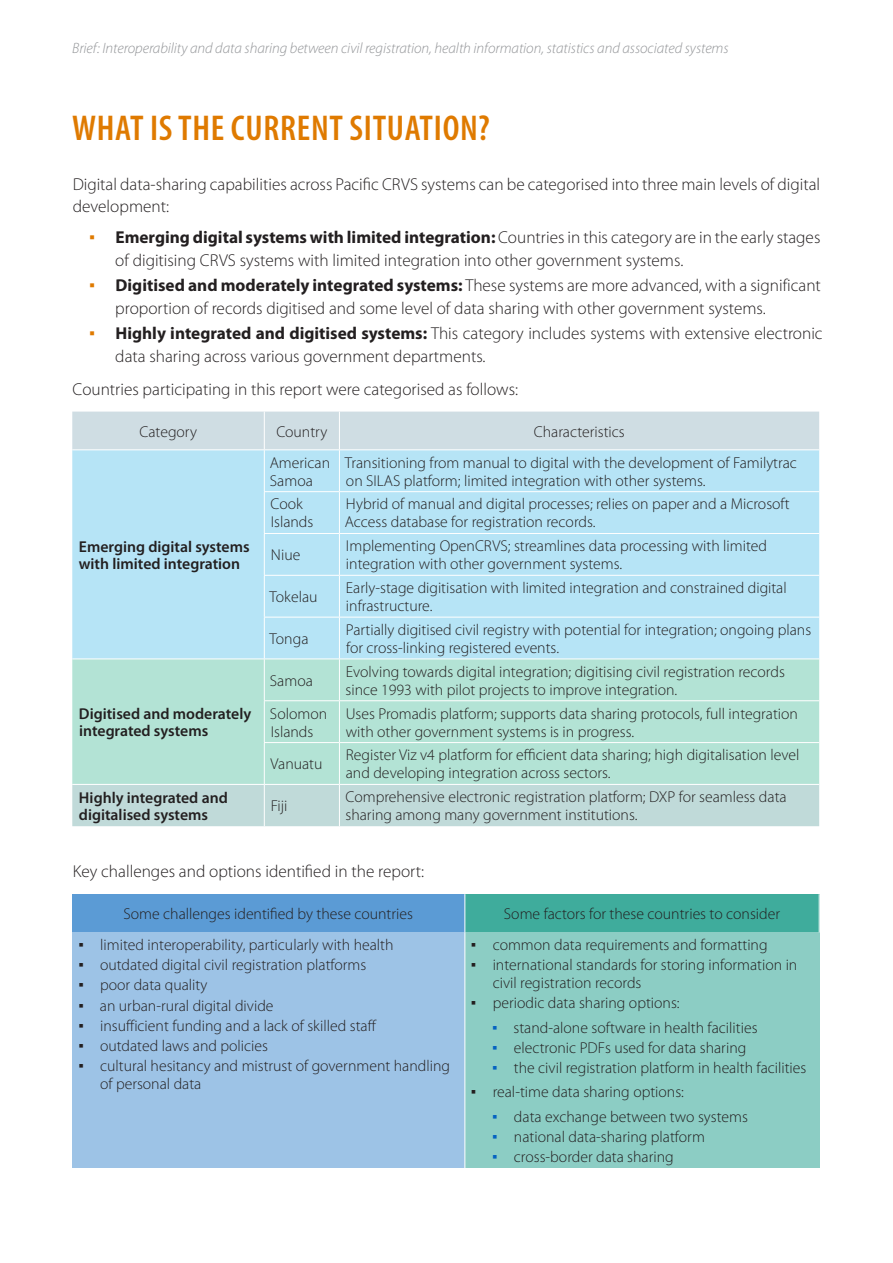
<style>
.page{position:relative;width:893px;height:1263px;background:#fff}
.page>*{position:absolute;margin:0;border:0;box-sizing:border-box;transform-origin:0 0}
.Heading_1{font:600 condensed 36px "Myriad Pro";letter-spacing:.02em;color:#df7a00}
.Body_text{font:300 17.25px/22.5px "Myriad Pro";color:#231f20}
.Table_text{font:300 15.75px/18px "Myriad Pro";color:#231f20}
.Table_Left_text_first_column{font:600 15.75px/17.4px "Myriad Pro";color:#231f20}
.Table_header_text{font:300 15.75px "Myriad Pro";color:#231f20}
.t1{font:italic 300 15px "Myriad Pro";letter-spacing:-.005em;color:#939598}
.s1{font-family:"Arial";font-weight:400;color:#df7a00}
.s2{font-weight:700}
.s3{font-family:"Arial";font-weight:400}
.s4{font-family:"Arial";font-weight:400;color:#0563c1}
</style>
<div class="page">
<div style="left:72px;top:412px;width:747px;height:37px;background:#cfdde3"></div>
<div style="left:72px;top:450px;width:747px;height:208px;background:#b6e4f6"></div>
<div style="left:72px;top:659px;width:747px;height:125px;background:#b3e3d5"></div>
<div style="left:72px;top:785px;width:747px;height:41px;background:#c0dad9"></div>
<hr style="left:264px;top:412px;width:1px;height:37px;background:#fff">
<hr style="left:339px;top:412px;width:1px;height:37px;background:#fff">
<hr style="left:264px;top:450px;width:1px;height:41px;background:#fff">
<hr style="left:339px;top:450px;width:1px;height:41px;background:#fff">
<hr style="left:264px;top:492px;width:1px;height:41px;background:#fff">
<hr style="left:264px;top:534px;width:1px;height:41px;background:#fff">
<hr style="left:264px;top:491px;width:75px;height:1px;background:#fff">
<hr style="left:264px;top:533px;width:75px;height:1px;background:#fff">
<hr style="left:339px;top:492px;width:1px;height:41px;background:#fff">
<hr style="left:339px;top:534px;width:1px;height:41px;background:#fff">
<hr style="left:339px;top:491px;width:480px;height:1px;background:#fff">
<hr style="left:339px;top:533px;width:480px;height:1px;background:#fff">
<hr style="left:264px;top:576px;width:1px;height:41px;background:#fff">
<hr style="left:264px;top:575px;width:75px;height:1px;background:#fff">
<hr style="left:339px;top:576px;width:1px;height:41px;background:#fff">
<hr style="left:339px;top:575px;width:480px;height:1px;background:#fff">
<hr style="left:264px;top:617px;width:1px;height:41px;background:#fff">
<hr style="left:264px;top:617px;width:75px;height:1px;background:#fff">
<hr style="left:339px;top:617px;width:1px;height:41px;background:#fff">
<hr style="left:339px;top:617px;width:480px;height:1px;background:#fff">
<hr style="left:264px;top:659px;width:1px;height:41px;background:#fff">
<hr style="left:339px;top:659px;width:1px;height:41px;background:#fff">
<hr style="left:264px;top:701px;width:1px;height:41px;background:#fff">
<hr style="left:264px;top:700px;width:75px;height:1px;background:#fff">
<hr style="left:339px;top:701px;width:1px;height:41px;background:#fff">
<hr style="left:339px;top:700px;width:480px;height:1px;background:#fff">
<hr style="left:264px;top:743px;width:1px;height:41px;background:#fff">
<hr style="left:264px;top:742px;width:75px;height:1px;background:#fff">
<hr style="left:339px;top:743px;width:1px;height:41px;background:#fff">
<hr style="left:339px;top:742px;width:480px;height:1px;background:#fff">
<hr style="left:264px;top:785px;width:1px;height:41px;background:#fff">
<hr style="left:339px;top:785px;width:1px;height:41px;background:#fff">
<div style="left:72px;top:894px;width:393px;height:38px;background:#5b9bd5"></div>
<div style="left:465px;top:894px;width:354px;height:38px;background:#3fac9c"></div>
<div style="left:72px;top:932px;width:393px;height:236px;background:#9dc3e6"></div>
<div style="left:465px;top:932px;width:354px;height:236px;background:#8ccdc4"></div>
<hr style="left:464px;top:894px;width:1px;height:38px;background:#fff">
<hr style="left:464px;top:932px;width:1px;height:236px;background:#fff">
<p class="t1" style="left:72px;top:39px;width:658px">Brief: Interoperability and data sharing between civil registration, health information, statistics and associated systems</p>
<p class="Heading_1" style="left:72px;top:106px;width:419px">WHAT IS THE CURRENT SITUATION?</p>
<p class="Body_text" style="left:73px;top:173px;width:749px">Digital data-sharing capabilities across Pacific CRVS systems can be categorised into three main levels of digital development:</p>
<p class="Body_text" style="left:115px;top:226px;width:707px;text-indent:-26px"><span class="s1">▪</span> <span class="s2">Emerging digital systems with limited integration:</span> Countries in this category are in the early stages of digitising CRVS systems with limited integration into other government systems.</p>
<p class="Body_text" style="left:115px;top:274px;width:707px;text-indent:-26px"><span class="s1">▪</span> <span class="s2">Digitised and moderately integrated systems:</span> These systems are more advanced, with a significant proportion of records digitised and some level of data sharing with other government systems.</p>
<p class="Body_text" style="left:115px;top:322px;width:709px;text-indent:-26px"><span class="s1">▪</span> <span class="s2">Highly integrated and digitised systems:</span> This category includes systems with extensive electronic data sharing across various government departments.</p>
<p class="Body_text" style="left:73px;top:378px;width:447px">Countries participating in this report were categorised as follows:</p>
<p class="Table_header_text" style="left:140px;top:422px;width:59px">Category</p>
<p class="Table_header_text" style="left:276px;top:422px;width:52px">Country</p>
<p class="Table_header_text" style="left:534px;top:422px;width:92px">Characteristics</p>
<p class="Table_Left_text_first_column" style="left:79px;top:537px;width:172px">Emerging digital systems with limited integration</p>
<p class="Table_Left_text_first_column" style="left:79px;top:704px;width:174px">Digitised and moderately integrated systems</p>
<p class="Table_text" style="left:270px;top:453px;width:62px">American<br>Samoa</p>
<p class="Table_text" style="left:345px;top:453px;width:454px">Transitioning from manual to digital with the development of Familytrac on SILAS platform; limited integration with other systems.</p>
<p class="Table_text" style="left:270px;top:495px;width:44px">Cook<br>Islands</p>
<p class="Table_text" style="left:345px;top:495px;width:446px">Hybrid of manual and digital processes; relies on paper and a Microsoft<br>Access database for registration records.</p>
<p class="Table_text" style="left:271px;top:546px;width:31px">Niue</p>
<p class="Table_text" style="left:346px;top:537px;width:423px">Implementing OpenCRVS; streamlines data processing with limited integration with other government systems.</p>
<p class="Table_text" style="left:270px;top:588px;width:49px">Tokelau</p>
<p class="Table_text" style="left:346px;top:579px;width:442px">Early-stage digitisation with limited integration and constrained digital infrastructure.</p>
<p class="Table_text" style="left:270px;top:629px;width:40px">Tonga</p>
<p class="Table_text" style="left:346px;top:620px;width:467px">Partially digitised civil registry with potential for integration; ongoing plans for cross-linking registered events.</p>
<p class="Table_text" style="left:270px;top:671px;width:44px">Samoa</p>
<p class="Table_text" style="left:345px;top:662px;width:441px">Evolving towards digital integration; digitising civil registration records since 1993 with pilot projects to improve integration.</p>
<p class="Table_text" style="left:270px;top:704px;width:59px">Solomon<br>Islands</p>
<p class="Table_text" style="left:346px;top:704px;width:454px">Uses Promadis platform; supports data sharing protocols, full integration with other government systems is in progress.</p>
<p class="Table_text" style="left:271px;top:755px;width:53px">Vanuatu</p>
<p class="Table_text" style="left:346px;top:746px;width:455px">Register Viz v4 platform for efficient data sharing; high digitalisation level and developing integration across sectors.</p>
<p class="Table_Left_text_first_column" style="left:79px;top:788px;width:150px">Highly integrated and digitalised systems</p>
<p class="Table_text" style="left:271px;top:797px;width:18px">Fiji</p>
<p class="Table_text" style="left:345px;top:788px;width:443px">Comprehensive electronic registration platform; DXP for seamless data sharing among many government institutions.</p>
<p class="Body_text" style="left:73px;top:860px;width:353px">Key challenges and options identified in the report:</p>
<p class="Table_header_text" style="left:123px;top:904px;width:291px">Some challenges identified by these countries</p>
<p class="Table_header_text" style="left:504px;top:904px;width:278px">Some factors for these countries to consider</p>
<p class="Table_text" style="left:78px;top:936px;width:317px"><span class="s3">▪</span> limited interoperability, particularly with health</p>
<p class="Table_text" style="left:78px;top:956px;width:289px"><span class="s3">▪</span> outdated digital civil registration platforms</p>
<p class="Table_text" style="left:78px;top:976px;width:131px"><span class="s3">▪</span> poor data quality</p>
<p class="Table_text" style="left:78px;top:996px;width:197px"><span class="s3">▪</span> an urban-rural digital divide</p>
<p class="Table_text" style="left:78px;top:1016px;width:299px"><span class="s3">▪</span> insufficient funding and a lack of skilled staff</p>
<p class="Table_text" style="left:78px;top:1036px;width:191px"><span class="s3">▪</span> outdated laws and policies</p>
<p class="Table_text" style="left:100px;top:1056px;width:351px;text-indent:-22px"><span class="s3">▪</span> cultural hesitancy and mistrust of government handling of personal data</p>
<p class="Table_text" style="left:471px;top:936px;width:298px"><span class="s3">▪</span> common data requirements and formatting</p>
<p class="Table_text" style="left:493px;top:956px;width:306px;text-indent:-22px"><span class="s3">▪</span> international standards for storing information in civil registration records</p>
<p class="Table_text" style="left:471px;top:994px;width:210px"><span class="s3">▪</span> periodic data sharing options:</p>
<p class="Table_text" style="left:492px;top:1018px;width:267px"><span class="s4">▪</span> stand-alone software in health facilities</p>
<p class="Table_text" style="left:492px;top:1038px;width:256px"><span class="s4">▪</span> electronic PDFs used for data sharing</p>
<p class="Table_text" style="left:492px;top:1059px;width:316px"><span class="s4">▪</span> the civil registration platform in health facilities</p>
<p class="Table_text" style="left:471px;top:1083px;width:215px"><span class="s3">▪</span> real-time data sharing options:</p>
<p class="Table_text" style="left:492px;top:1107px;width:257px"><span class="s4">▪</span> data exchange between two systems</p>
<p class="Table_text" style="left:492px;top:1127px;width:214px"><span class="s4">▪</span> national data-sharing platform</p>
<p class="Table_text" style="left:492px;top:1148px;width:183px"><span class="s4">▪</span> cross-border data sharing</p>
</div>
